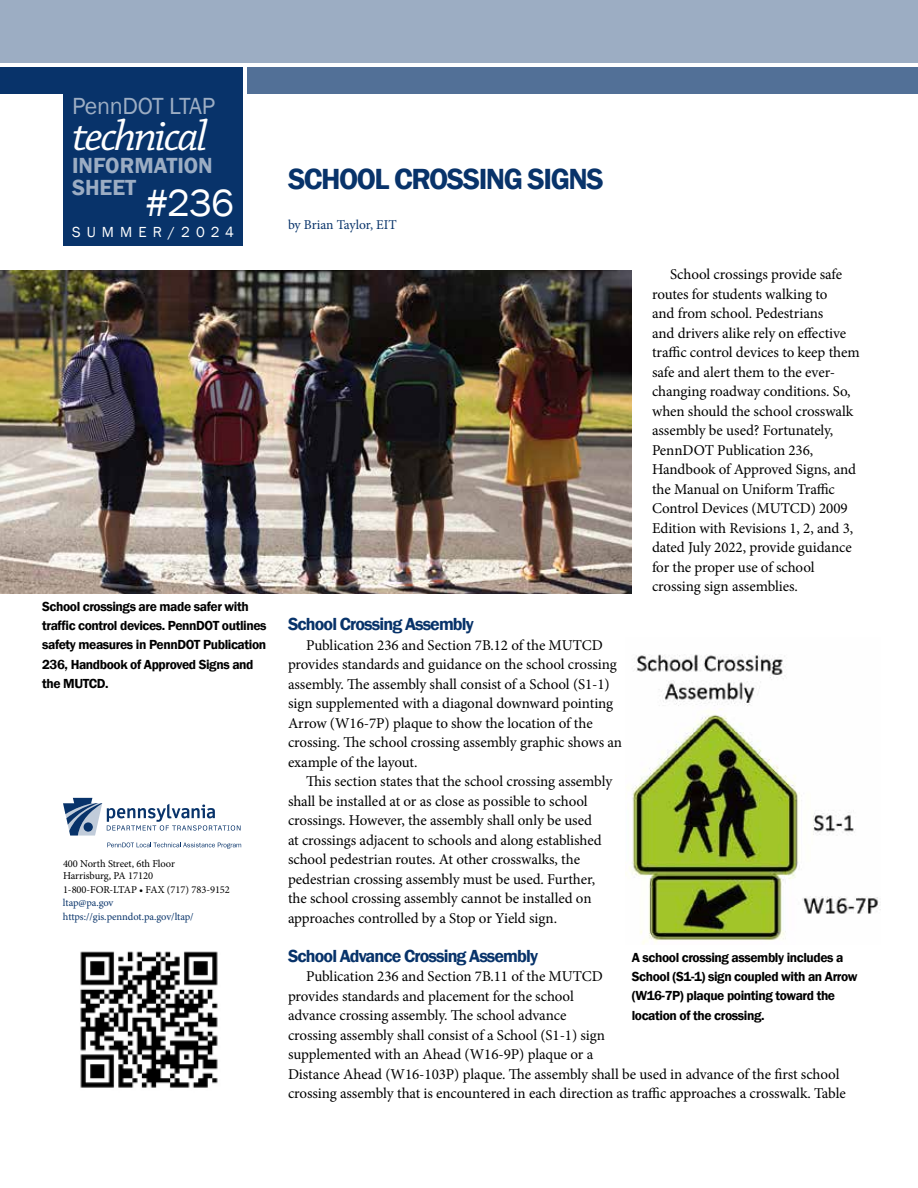
<style>
.page{position:relative;width:918px;height:1188px;background:#fff}
.page>*{position:absolute;margin:0;border:0;box-sizing:border-box;transform-origin:0 0}
.t1{font:italic 45px "Chaparral Pro";letter-spacing:-.05em;color:#fff}
.t2{font:39px "Franklin Gothic";color:#fff}
.t3{font:600 30px "Franklin Gothic";letter-spacing:-.05em;color:#08336a}
.t4{font:24px "Franklin Gothic";letter-spacing:-.01em;color:#9cadc3}
.t5{font:600 22.5px/22.5px "Franklin Gothic";color:#9cadc3}
.t6{font:600 18px "Franklin Gothic";letter-spacing:-.05em;color:#08336a}
.t7{font:15px/19.5px "Minion Pro";letter-spacing:-.01em;color:#000}
.t8{font:15px "Franklin Gothic";letter-spacing:.41em;color:#fff}
.t9{font:600 13.5px/19.5px "Franklin Gothic";letter-spacing:-.03em;color:#000}
.t10{font:13.5px "Minion Pro";letter-spacing:-.005em;color:#08336a}
.t11{font:10.5px/12px "Minion Pro";letter-spacing:-.005em;color:#000}
.t12{font:10.5px/13.5px "Minion Pro";letter-spacing:-.01em;color:#08336a}
</style>
<div class="page">
<div style="left:0;top:0;width:918px;height:63px;background:#9cadc3"></div>
<div style="left:0;top:68px;width:243px;height:26px;background:#08336a"></div>
<div style="left:248px;top:68px;width:670px;height:26px;background:#527097"></div>
<div style="left:63px;top:68px;width:180px;height:178px;background:#08336a"></div>
<svg style="left:63px;top:798px;width:178px;height:38px"></svg>
<svg style="left:107px;top:843px;width:134px;height:6px"></svg>
<img style="left:627px;top:654px;width:253px;height:291px">
<img style="left:80px;top:951px;width:138px;height:137px">
<img style="left:0;top:270px;width:632px;height:324px">
<h3 class="t4" style="left:72px;top:91px;width:145px">PennDOT LTAP</h3>
<h1 class="t1" style="left:72px;top:111px;width:137px">technical</h1>
<h3 class="t5" style="left:72px;top:154px;width:142px">INFORMATION<br>SHEET</h3>
<h2 class="t2" style="left:145px;top:179px;width:90px">#236</h2>
<p class="t8" style="left:72px;top:223px;width:164px">SUMMER/2024</p>
<p class="t9" style="left:42px;top:596px;width:226px">School crossings are made safer with traffic control devices. PennDOT outlines safety measures in PennDOT Publication 236, Handbook of Approved Signs and the MUTCD.</p>
<p class="t11" style="left:63px;top:858px;width:114px">400 North Street, 6th Floor<br>Harrisburg, PA 17120</p>
<p class="t11" style="left:63px;top:883px;width:169px">1-800-FOR-LTAP • FAX (717) 783-9152</p>
<p class="t12" style="left:63px;top:896px;width:132px">ltap@pa.gov https://gis.penndot.pa.gov/ltap/</p>
<h3 class="t3" style="left:288px;top:161px;width:317px">SCHOOL CROSSING SIGNS</h3>
<p class="t10" style="left:288px;top:216px;width:110px">by Brian Taylor, EIT</p>
<p class="t7" style="left:652px;top:265px;width:209px;text-indent:18px">School crossings provide safe routes for students walking to<br>and from school. Pedestrians<br>and drivers alike rely on effective traffic control devices to keep them safe and alert them to the ever&shy;changing roadway conditions. So, when should the school crosswalk assembly be used? Fortunately,<br>PennDOT Publication 236,<br>Handbook of Approved Signs, and the Manual on Uniform Traffic<br>Control Devices (MUTCD) 2009<br>Edition with Revisions 1, 2, and 3, dated July 2022, provide guidance for the proper use of school crossing sign assemblies.</p>
<p class="t6" style="left:288px;top:613px;width:187px">School Crossing Assembly</p>
<p class="t7" style="left:288px;top:635px;width:336px;text-indent:18px">Publication 236 and Section 7B.12 of the MUTCD provides standards and guidance on the school crossing assembly. The assembly shall consist of a School (S1-1) sign supplemented with a diagonal downward pointing Arrow (W16-7P) plaque to show the location of the crossing. The school crossing assembly graphic shows an example of the layout.</p>
<p class="t7" style="left:288px;top:772px;width:326px;text-indent:18px">This section states that the school crossing assembly shall be installed at or as close as possible to school crossings. However, the assembly shall only be used<br>at crossings adjacent to schools and along established school pedestrian routes. At other crosswalks, the pedestrian crossing assembly must be used. Further, the school crossing assembly cannot be installed on approaches controlled by a Stop or Yield sign.</p>
<p class="t6" style="left:288px;top:944px;width:252px">School Advance Crossing Assembly</p>
<p class="t7" style="left:288px;top:967px;width:559px;text-indent:18px">Publication 236 and Section 7B.11 of the MUTCD<br>provides standards and placement for the school<br>advance crossing assembly. The school advance<br>crossing assembly shall consist of a School (S1-1) sign<br>supplemented with an Ahead (W16-9P) plaque or a<br>Distance Ahead (W16-103P) plaque. The assembly shall be used in advance of the first school crossing assembly that is encountered in each direction as traffic approaches a crosswalk. Table</p>
<p class="t9" style="left:632px;top:947px;width:227px">A school crossing assembly includes a School (S1-1) sign coupled with an Arrow (W16-7P) plaque pointing toward the location of the crossing.</p>
</div>
